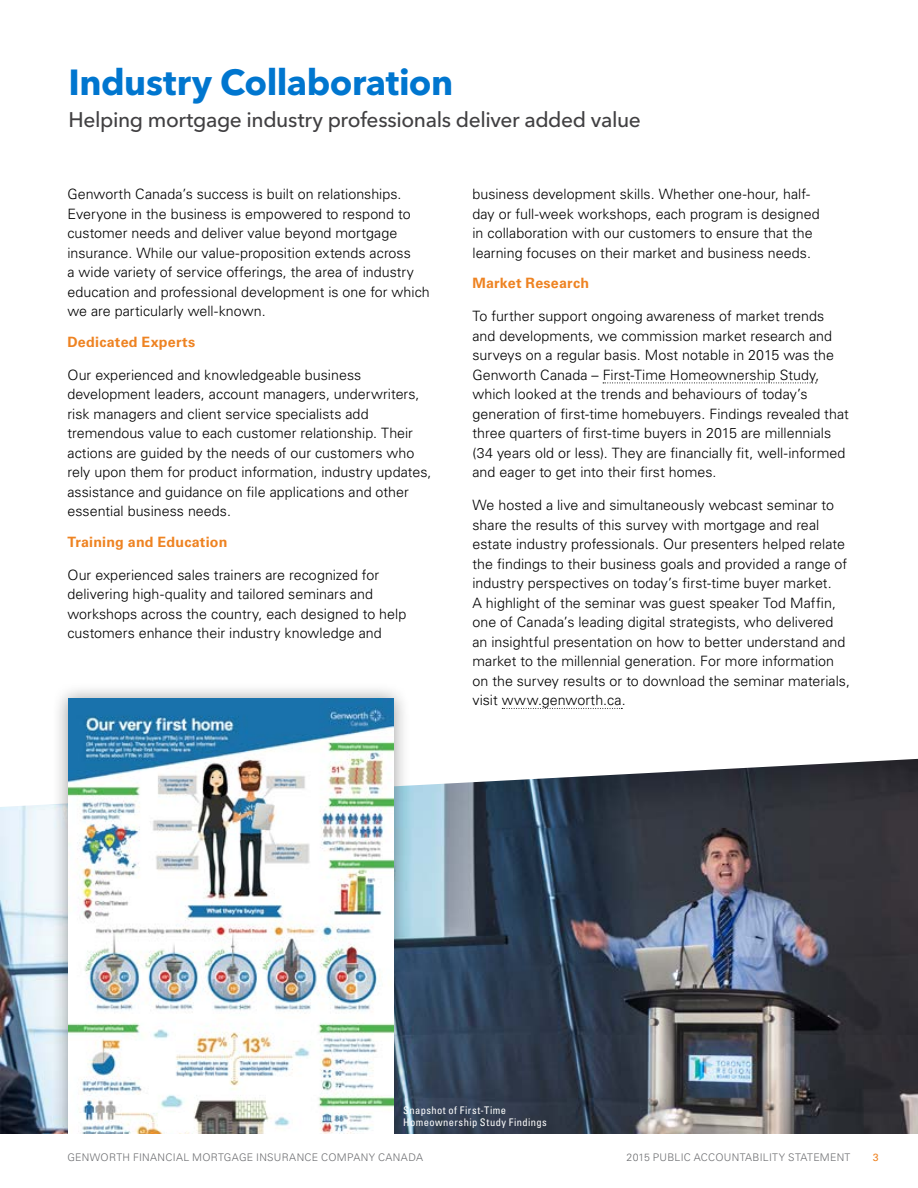
<style>
.page{position:relative;width:918px;height:1188px;background:#fff}
.page>*{position:absolute;margin:0;border:0;box-sizing:border-box;transform-origin:0 0}
.t1{font:700 36px "Avenir Next LT Pro";letter-spacing:-.015em;color:#0076cf}
.t2{font:500 21px "Avenir Next LT Pro";letter-spacing:-.02em;color:#414042}
.t3{font:300 14.25px/19.5px "Univers LT Std";color:#000}
.t4{font:700 14.25px "Univers LT Std";letter-spacing:.015em;color:#ee8322}
.t5{font:300 10.5px "Univers LT Std";letter-spacing:.025em;color:#6d6e71}
.t6{font:condensed 10.5px/12.6px "Univers LT Std";letter-spacing:.04em;color:#fff}
.t7{font:10.5px "Univers LT Std";color:#ee8322}
</style>
<div class="page">
<img style="left:0;top:759px;width:918px;height:375px">
<div style="left:52px;top:682px;width:358px;height:480px;background:#000;opacity:.4"></div>
<img style="left:69px;top:699px;width:325px;height:435px">
<div style="left:0;top:1134px;width:918px;height:54px;background:#fff"></div>
<svg style="left:603px;top:383px;width:213px;height:1px"></svg>
<svg style="left:502px;top:708px;width:120px;height:1px"></svg>
<h1 class="t1" style="left:69px;top:60px;width:386px">Industry Collaboration</h1>
<h2 class="t2" style="left:69px;top:107px;width:574px">Helping mortgage industry professionals deliver added value</h2>
<p class="t3" style="left:68px;top:185px;width:364px">Genworth Canada’s success is built on relationships.<br>Everyone in the business is empowered to respond to customer needs and deliver value beyond mortgage insurance. While our value-proposition extends across<br>a wide variety of service offerings, the area of industry education and professional development is one for which we are particularly well-known.</p>
<p class="t4" style="left:68px;top:334px;width:129px">Dedicated Experts</p>
<p class="t3" style="left:68px;top:365px;width:366px">Our experienced and knowledgeable business development leaders, account managers, underwriters, risk managers and client service specialists add tremendous value to each customer relationship. Their actions are guided by the needs of our customers who rely upon them for product information, industry updates, assistance and guidance on fi le applications and other essential business needs.</p>
<p class="t4" style="left:68px;top:534px;width:161px">Training and Education</p>
<p class="t3" style="left:68px;top:565px;width:340px">Our experienced sales trainers are recognized for delivering high-quality and tailored seminars and workshops across the country, each designed to help customers enhance their industry knowledge and</p>
<p class="t3" style="left:472px;top:185px;width:349px">business development skills. Whether one-hour, half&shy;day or full-week workshops, each program is designed in collaboration with our customers to ensure that the learning focuses on their market and business needs.</p>
<p class="t4" style="left:472px;top:275px;width:118px">Market Research</p>
<p class="t3" style="left:472px;top:307px;width:378px">To further support ongoing awareness of market trends and developments, we commission market research and surveys on a regular basis. Most notable in 2015 was the Genworth Canada – First-Time Homeownership Study, which looked at the trends and behaviours of today’s generation of fi rst-time homebuyers. Findings revealed that three quarters of fi rst-time buyers in 2015 are millennials (34 years old or less). They are fi nancially fit, well-informed and eager to get into their fi rst homes.</p>
<p class="t3" style="left:472px;top:496px;width:379px">We hosted a live and simultaneously webcast seminar to share the results of this survey with mortgage and real estate industry professionals. Our presenters helped relate the fi ndings to their business goals and provided a range of industry perspectives on today’s fi rst-time buyer market.<br>A highlight of the seminar was guest speaker Tod Maffi n, one of Canada’s leading digital strategists, who delivered an insightful presentation on how to better understand and market to the millennial generation. For more information on the survey results or to download the seminar materials, visit www.genworth.ca.</p>
<p class="t6" style="left:403px;top:1103px;width:145px">Snapshot of First-Time<br>Homeownership Study Findings</p>
<p class="t5" style="left:68px;top:1151px;width:357px">GENWORTH FINANCIAL MORTGAGE INSURANCE COMPANY CANADA</p>
<p class="t5" style="left:627px;top:1151px;width:225px">2015 PUBLIC ACCOUNTABILITY STATEMENT</p>
<p class="t7" style="left:873px;top:1151px;width:7px">3</p>
</div>
